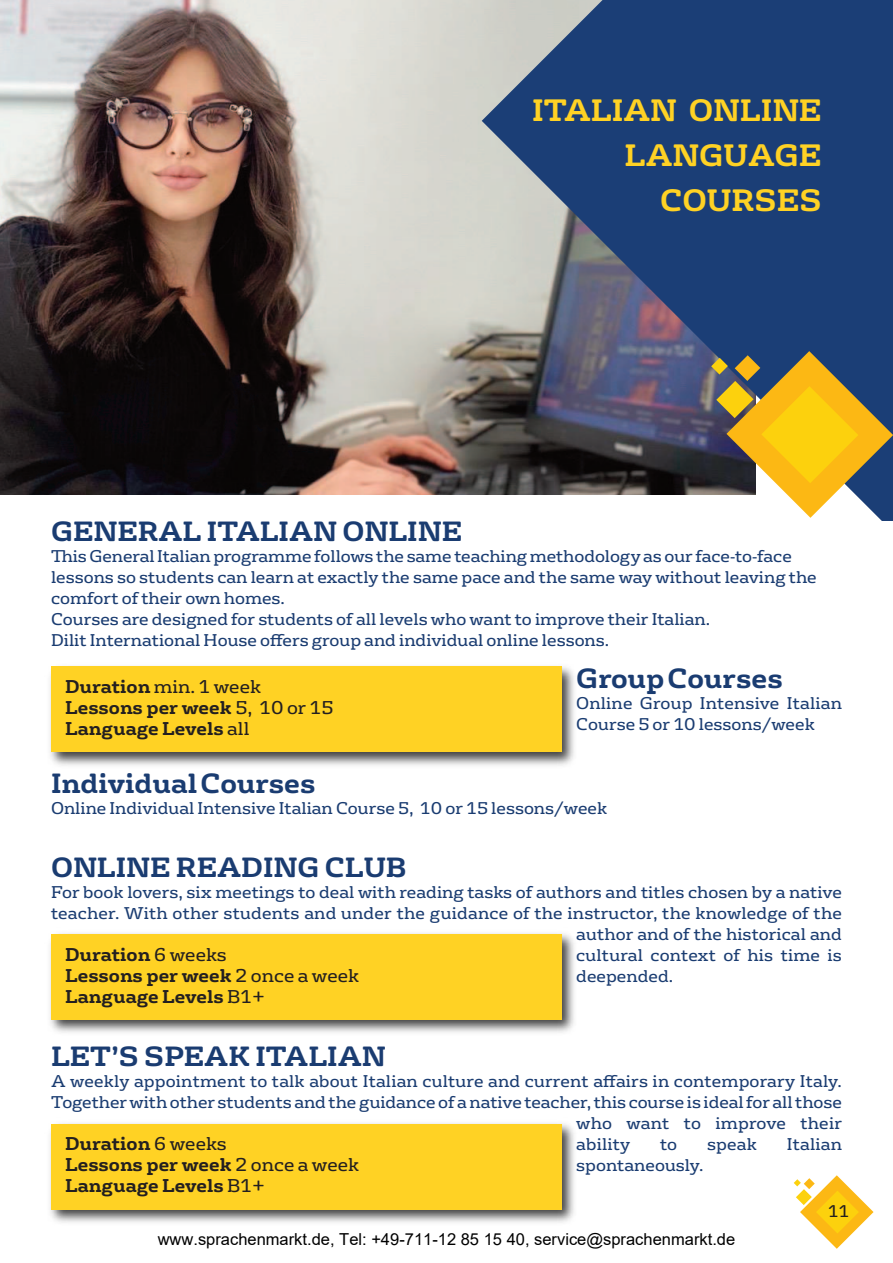
<style>
.page{position:relative;width:893px;height:1263px;background:#fff}
.page>*{position:absolute;margin:0;border:0;box-sizing:border-box;transform-origin:0 0}
.t1{font:700 30px "FS Rufus";color:#ffd224}
.t2{font:700 27px "FS Rufus";color:#1a3c71}
.t3{font:700 18px "FS Rufus";color:#231f20}
.t4{font:18px "FS Rufus";color:#231f20}
.t5{font:16.5px/21px "FS Rufus";color:#1a3c71}
.t6{font:16.5px "Arial";color:#000}
.t7{font:16.5px "FS Rufus";color:#231f20}
.s1{font-weight:700}
.s2{font-weight:400}
</style>
<div class="page">
<img style="left:0;top:0;width:482px;height:494px">
<img style="left:50px;top:666px;width:524px;height:100px">
<div style="left:51px;top:667px;width:510px;height:85px;background:#ffd224"></div>
<img style="left:50px;top:933px;width:524px;height:100px">
<div style="left:51px;top:934px;width:510px;height:85px;background:#ffd224"></div>
<img style="left:50px;top:1123px;width:524px;height:100px">
<div style="left:51px;top:1124px;width:510px;height:85px;background:#ffd224"></div>
<svg style="left:794px;top:1175px;width:79px;height:74px"></svg>
<svg style="left:482px;top:0;width:411px;height:521px;background:#44597d"></svg>
<svg style="left:711px;top:351px;width:182px;height:167px;background:#ab9650"></svg>
<p class="t1" style="left:532px;top:99px;width:291px">ITALIAN ONLINE</p>
<p class="t1" style="left:624px;top:144px;width:199px">LANGUAGE</p>
<p class="t1" style="left:660px;top:189px;width:163px">COURSES</p>
<p class="t2" style="left:51px;top:521px;width:413px">GENERAL ITALIAN ONLINE</p>
<p class="t5" style="left:51px;top:547px;width:767px">This General Italian programme follows the same teaching methodology as our face-to-face lessons so students can learn at exactly the same pace and the same way without leaving the comfort of their own homes.</p>
<p class="t5" style="left:51px;top:610px;width:661px">Courses are designed for students of all levels who want to improve their Italian.</p>
<p class="t5" style="left:51px;top:631px;width:560px">Dilit International House offers group and individual online lessons.</p>
<p class="t2" style="left:576px;top:668px;width:208px">GroupCourses</p>
<p class="t5" style="left:576px;top:694px;width:267px">Online Group Intensive Italian<br>Course 5 or 10 lessons/week</p>
<p class="t4" style="left:65px;top:680px;width:197px"><span class="s1">Duration</span> min. 1 week</p>
<p class="t3" style="left:65px;top:701px;width:270px">Lessons per week <span class="s2">5, 10 or 15</span></p>
<p class="t3" style="left:65px;top:722px;width:186px">Language Levels <span class="s2">all</span></p>
<p class="t2" style="left:51px;top:773px;width:266px">IndividualCourses</p>
<p class="t5" style="left:51px;top:799px;width:558px">Online Individual Intensive Italian Course 5, 10 or 15 lessons/week</p>
<p class="t2" style="left:51px;top:857px;width:357px">ONLINE READING CLUB</p>
<p class="t5" style="left:51px;top:883px;width:792px">For book lovers, six meetings to deal with reading tasks of authors and titles chosen by a native</p>
<p class="t5" style="left:51px;top:904px;width:792px">teacher. With other students and under the guidance of the instructor, the knowledge of the</p>
<p class="t5" style="left:576px;top:925px;width:267px">author and of the historical and</p>
<p class="t5" style="left:576px;top:946px;width:267px">cultural context of his time is</p>
<p class="t5" style="left:576px;top:967px;width:98px">deepended.</p>
<p class="t3" style="left:65px;top:948px;width:163px">Duration <span class="s2">6 weeks</span></p>
<p class="t3" style="left:65px;top:969px;width:296px">Lessons per week <span class="s2">2 once a week</span></p>
<p class="t3" style="left:65px;top:990px;width:201px">Language Levels <span class="s2">B1+</span></p>
<p class="t2" style="left:51px;top:1046px;width:336px">LET’S SPEAK ITALIAN</p>
<p class="t5" style="left:51px;top:1072px;width:792px">A weekly appointment to talk about Italian culture and current affairs in contemporary Italy.</p>
<p class="t5" style="left:51px;top:1093px;width:792px">Together with other students and the guidance of a native teacher, this course is ideal for all those</p>
<p class="t5" style="left:576px;top:1114px;width:267px">who want to improve their</p>
<p class="t5" style="left:576px;top:1135px;width:55px">ability</p>
<p class="t5" style="left:660px;top:1135px;width:19px">to</p>
<p class="t5" style="left:707px;top:1135px;width:51px">speak</p>
<p class="t5" style="left:787px;top:1135px;width:57px">Italian</p>
<p class="t5" style="left:576px;top:1156px;width:129px">spontaneously.</p>
<p class="t3" style="left:65px;top:1137px;width:163px">Duration <span class="s2">6 weeks</span></p>
<p class="t3" style="left:65px;top:1158px;width:296px">Lessons per week <span class="s2">2 once a week</span></p>
<p class="t3" style="left:65px;top:1179px;width:201px">Language Levels <span class="s2">B1+</span></p>
<p class="t6" style="left:158px;top:1228px;width:579px">www.sprachenmarkt.de, Tel: +49-711-12 85 15 40, service@sprachenmarkt.de</p>
<p class="t7" style="left:828px;top:1205px;width:23px">11</p>
</div>
